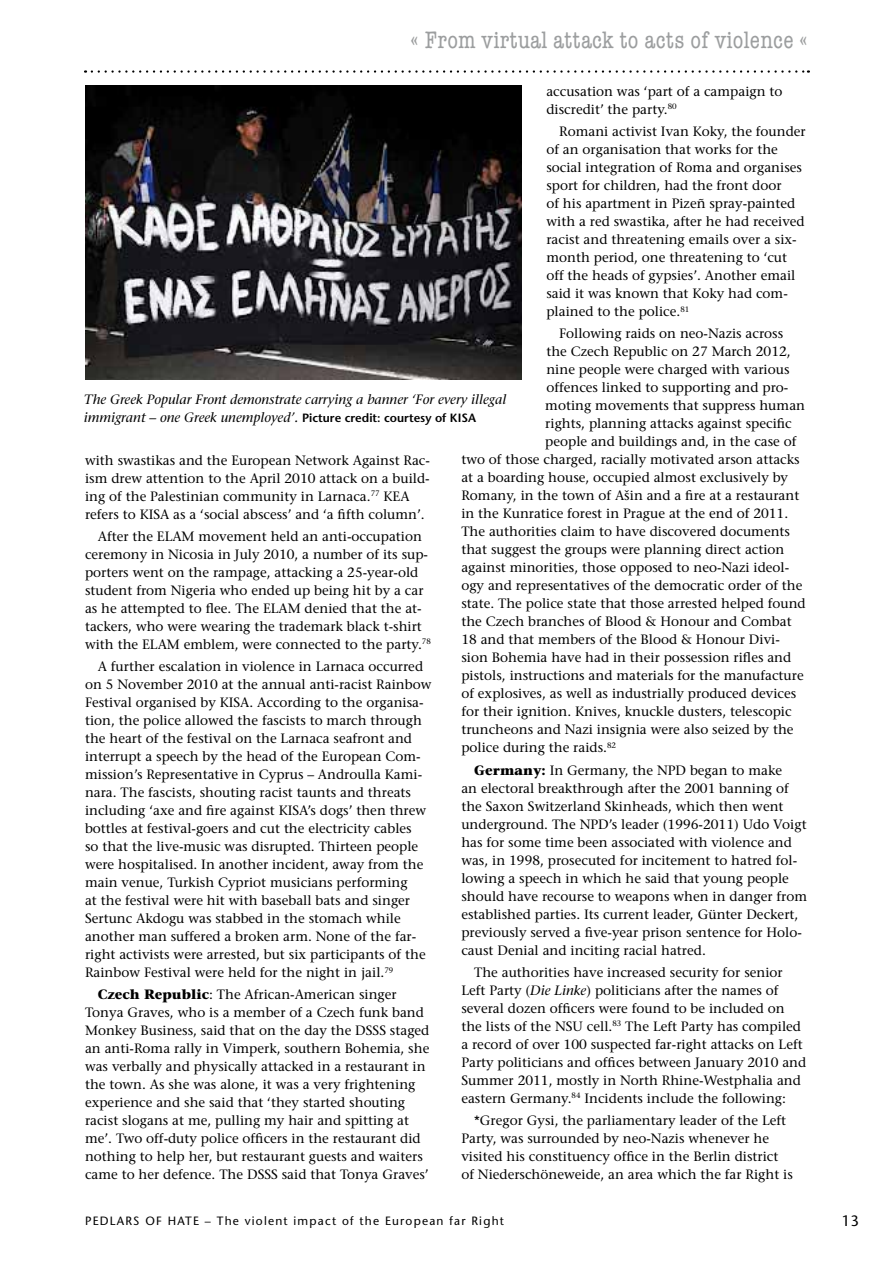
<style>
.page{position:relative;width:893px;height:1263px;background:#fff}
.page>*{position:absolute;margin:0;border:0;box-sizing:border-box;transform-origin:0 0}
.t1{font:condensed 24px "American Typewriter";letter-spacing:.01em;color:#9c9e9f}
.t2{font:15px "Stone Sans";color:#000}
.t3{font:13.5px/18px "Stone Serif";color:#000}
.t4{font:italic 13.5px/18px "Stone Serif";color:#000}
.t5{font:12px "Stone Sans";letter-spacing:.1em;color:#000}
.s1{font-weight:700}
.s2{font-style:italic}
.s3{font-family:"Stone Sans";font-weight:600;font-style:normal;font-size:12px}
</style>
<div class="page">
<svg style="left:92px;top:70px;width:717px;height:3px"></svg>
<img style="left:85px;top:85px;width:437px;height:294px">
<h1 class="t1" style="left:411px;top:27px;width:399px">« From virtual attack to acts of violence «</h1>
<p class="t3" style="left:546px;top:82px;width:238px">accusation was ‘part of a campaign to discredit’ the party.<sup>80</sup></p>
<p class="t3" style="left:546px;top:122px;width:261px;text-indent:13px">Romani activist Ivan Koky, the founder of an organisation that works for the social integration of Roma and organises sport for children, had the front door<br>of his apartment in Pizeñ spray-painted with a red swastika, after he had received racist and threatening emails over a six&shy;month period, one threatening to ‘cut off the heads of gypsies’. Another email said it was known that Koky had com&shy;plained to the police.<sup>81</sup></p>
<p class="t3" style="left:559px;top:324px;width:225px">Following raids on neo-Nazis across</p>
<p class="t3" style="left:546px;top:342px;width:246px">the Czech Republic on 27 March 2012,</p>
<p class="t3" style="left:546px;top:360px;width:245px">nine people were charged with various</p>
<p class="t3" style="left:546px;top:378px;width:243px">offences linked to supporting and pro-</p>
<p class="t3" style="left:545px;top:396px;width:261px">moting movements that suppress human</p>
<p class="t3" style="left:545px;top:414px;width:248px">rights, planning attacks against specific</p>
<p class="t3" style="left:545px;top:432px;width:253px">people and buildings and, in the case of</p>
<p class="t3" style="left:461px;top:450px;width:340px">two of those charged, racially motivated arson attacks</p>
<p class="t3" style="left:461px;top:468px;width:328px">at a boarding house, occupied almost exclusively by</p>
<p class="t3" style="left:461px;top:486px;width:339px">Romany, in the town of Ašin and a fire at a restaurant</p>
<p class="t3" style="left:461px;top:504px;width:328px">in the Kunratice forest in Prague at the end of 2011.</p>
<p class="t3" style="left:461px;top:522px;width:330px">The authorities claim to have discovered documents</p>
<p class="t3" style="left:461px;top:540px;width:325px">that suggest the groups were planning direct action</p>
<p class="t3" style="left:461px;top:558px;width:329px">against minorities, those opposed to neo-Nazi ideol-</p>
<p class="t3" style="left:461px;top:576px;width:343px">ogy and representatives of the democratic order of the</p>
<p class="t3" style="left:461px;top:594px;width:346px">state. The police state that those arrested helped found</p>
<p class="t3" style="left:461px;top:612px;width:332px">the Czech branches of Blood &amp; Honour and Combat</p>
<p class="t3" style="left:461px;top:630px;width:320px">18 and that members of the Blood &amp; Honour Divi-</p>
<p class="t3" style="left:461px;top:648px;width:331px">sion Bohemia have had in their possession rifles and</p>
<p class="t3" style="left:461px;top:666px;width:344px">pistols, instructions and materials for the manufacture</p>
<p class="t3" style="left:461px;top:684px;width:336px">of explosives, as well as industrially produced devices</p>
<p class="t3" style="left:461px;top:702px;width:332px">for their ignition. Knives, knuckle dusters, telescopic</p>
<p class="t3" style="left:461px;top:720px;width:334px">truncheons and Nazi insignia were also seized by the</p>
<p class="t3" style="left:461px;top:738px;width:156px">police during the raids.<sup>82</sup></p>
<p class="t3" style="left:461px;top:761px;width:347px;text-indent:13px"><span class="s1">Germany:</span> In Germany, the NPD began to make<br>an electoral breakthrough after the 2001 banning of the Saxon Switzerland Skinheads, which then went underground. The NPD’s leader (1996-2011) Udo Voigt has for some time been associated with violence and was, in 1998, prosecuted for incitement to hatred fol&shy;lowing a speech in which he said that young people should have recourse to weapons when in danger from established parties. Its current leader, Günter Deckert, previously served a five-year prison sentence for Holo&shy;caust Denial and inciting racial hatred.</p>
<p class="t3" style="left:461px;top:963px;width:346px;text-indent:13px">The authorities have increased security for senior Left Party (<span class="s2">Die Linke</span>) politicians after the names of several dozen officers were found to be included on the lists of the NSU cell.<sup>83</sup> The Left Party has compiled a record of over 100 suspected far-right attacks on Left Party politicians and offices between January 2010 and Summer 2011, mostly in North Rhine-Westphalia and eastern Germany.<sup>84</sup> Incidents include the following:</p>
<p class="t3" style="left:461px;top:1111px;width:333px;text-indent:13px">*Gregor Gysi, the parliamentary leader of the Left Party, was surrounded by neo-Nazis whenever he visited his constituency office in the Berlin district of Niederschöneweide, an area which the far Right is</p>
<p class="t5" style="left:85px;top:1214px;width:420px">PEDLARS OF HATE – The violent impact of the European far Right</p>
<p class="t2" style="left:842px;top:1212px;width:19px">13</p>
<p class="t4" style="left:84px;top:390px;width:424px">The Greek Popular Front demonstrate carrying a banner ‘For every illegal immigrant – one Greek unemployed’. <span class="s3">Picture credit: courtesy of KISA</span></p>
<p class="t3" style="left:85px;top:451px;width:346px">with swastikas and the European Network Against Rac&shy;ism drew attention to the April 2010 attack on a build&shy;ing of the Palestinian community in Larnaca.<sup>77</sup> KEA refers to KISA as a ‘social abscess’ and ‘a fifth column’.</p>
<p class="t3" style="left:85px;top:527px;width:347px;text-indent:13px">After the ELAM movement held an anti-occupation ceremony in Nicosia in July 2010, a number of its sup&shy;porters went on the rampage, attacking a 25-year-old student from Nigeria who ended up being hit by a car as he attempted to flee. The ELAM denied that the at&shy;tackers, who were wearing the trademark black t-shirt with the ELAM emblem, were connected to the party.<sup>78</sup></p>
<p class="t3" style="left:85px;top:657px;width:348px;text-indent:13px">A further escalation in violence in Larnaca occurred on 5 November 2010 at the annual anti-racist Rainbow Festival organised by KISA. According to the organisa&shy;tion, the police allowed the fascists to march through the heart of the festival on the Larnaca seafront and interrupt a speech by the head of the European Com&shy;mission’s Representative in Cyprus – Androulla Kami&shy;nara. The fascists, shouting racist taunts and threats including ‘axe and fire against KISA’s dogs’ then threw bottles at festival-goers and cut the electricity cables<br>so that the live-music was disrupted. Thirteen people were hospitalised. In another incident, away from the main venue, Turkish Cypriot musicians performing<br>at the festival were hit with baseball bats and singer Sertunc Akdogu was stabbed in the stomach while another man suffered a broken arm. None of the far&shy;right activists were arrested, but six participants of the Rainbow Festival were held for the night in jail.<sup>79</sup></p>
<p class="t3" style="left:85px;top:986px;width:346px;text-indent:13px"><span class="s1">Czech Republic</span>: The African-American singer Tonya Graves, who is a member of a Czech funk band Monkey Business, said that on the day the DSSS staged an anti-Roma rally in Vimperk, southern Bohemia, she was verbally and physically attacked in a restaurant in the town. As she was alone, it was a very frightening experience and she said that ‘they started shouting racist slogans at me, pulling my hair and spitting at me’. Two off-duty police officers in the restaurant did nothing to help her, but restaurant guests and waiters came to her defence. The DSSS said that Tonya Graves’</p>
</div>
